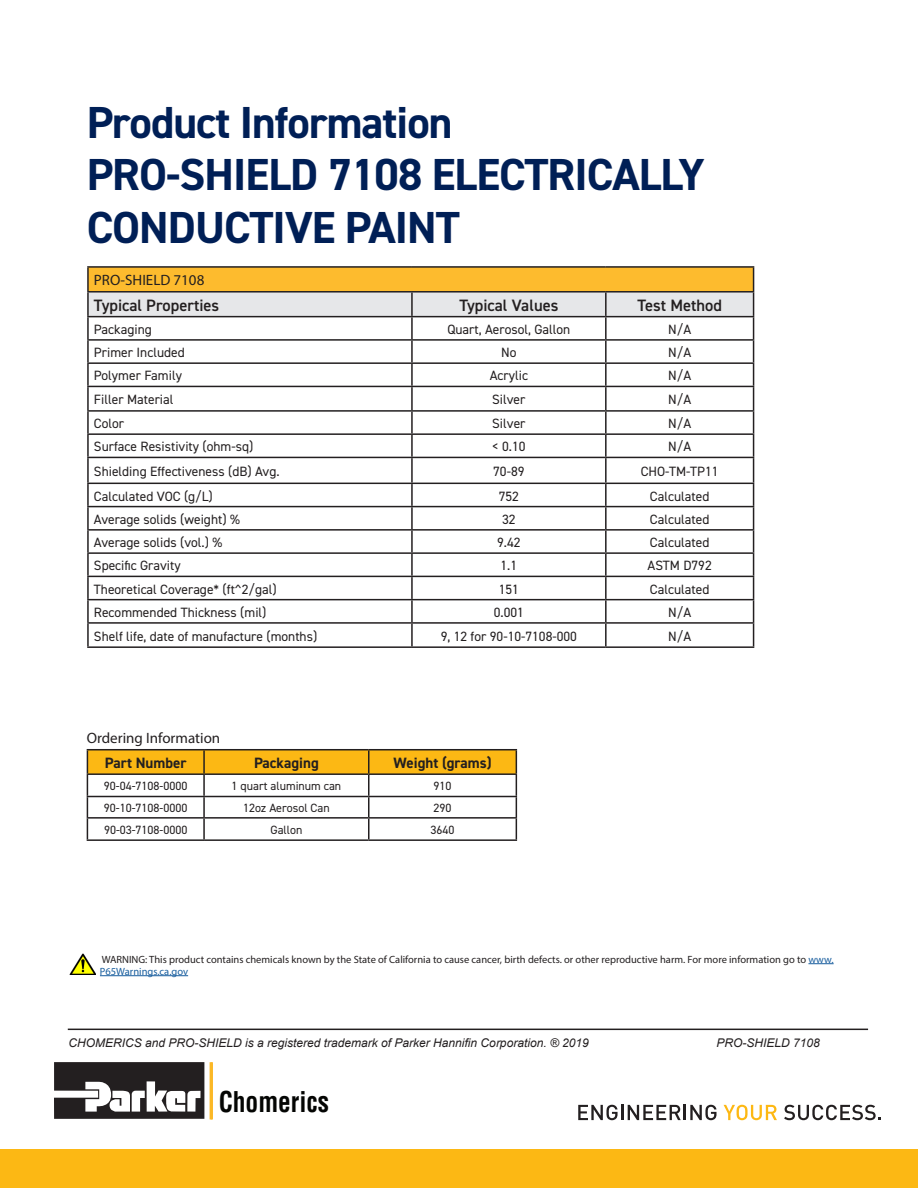
<style>
.page{position:relative;width:918px;height:1188px;background:#fff}
.page>*{position:absolute;margin:0;border:0;box-sizing:border-box;transform-origin:0 0}
.t1{font:700 45px/52.5px "DIN2014";letter-spacing:-.02em;color:#001f56}
.t2{font:700 condensed 27.9px "Helvetica";color:#040503;scale:.91 1}
.CELL-CENTERED{font:600 16.5px "DIN2014";color:#231f20}
.t3{font:15px "Myriad Pro";color:#231f20}
.t4{font:700 15px "DIN2014";color:#231f20}
.CELL{font:13.5px "DIN2014";color:#231f20}
.CELL-CENTERED-2{font:13.5px "DIN2014";color:#231f20}
.TM{font:italic 12px "Arial";color:#231f20}
.t5{font:12px "DIN2014";color:#231f20}
.t6{font:12px "DIN2014";color:#211d1e}
.t7{font:10.5px/12px "Myriad Pro";color:#231f20}
.s1{color:#175d9e}
</style>
<div class="page">
<div style="left:0;top:1150px;width:918px;height:38px;background:#fcb814"></div>
<svg style="left:578px;top:1105px;width:139px;height:15px"></svg>
<svg style="left:724px;top:1105px;width:53px;height:15px"></svg>
<svg style="left:784px;top:1105px;width:97px;height:15px"></svg>
<svg style="left:54px;top:1062px;width:150px;height:57px"></svg>
<hr style="left:210px;top:1062px;width:3px;height:57px;background:#fbb826">
<hr style="left:68px;top:1029px;width:800px;height:1px;background:#231f20">
<hr style="left:87px;top:266px;width:325px;height:2px;background:#231f20">
<hr style="left:87px;top:268px;width:2px;height:23px;background:#231f20">
<hr style="left:412px;top:266px;width:194px;height:2px;background:#231f20">
<hr style="left:606px;top:266px;width:148px;height:2px;background:#231f20">
<hr style="left:87px;top:317px;width:2px;height:22px;background:#231f20">
<hr style="left:87px;top:339px;width:325px;height:2px;background:#231f20">
<hr style="left:87px;top:341px;width:2px;height:21px;background:#231f20">
<hr style="left:87px;top:362px;width:325px;height:2px;background:#231f20">
<hr style="left:87px;top:364px;width:2px;height:22px;background:#231f20">
<hr style="left:87px;top:386px;width:325px;height:1px;background:#231f20">
<hr style="left:87px;top:387px;width:2px;height:23px;background:#231f20">
<hr style="left:87px;top:410px;width:325px;height:2px;background:#231f20">
<hr style="left:87px;top:412px;width:2px;height:21px;background:#231f20">
<hr style="left:87px;top:433px;width:325px;height:2px;background:#231f20">
<hr style="left:87px;top:435px;width:2px;height:22px;background:#231f20">
<hr style="left:87px;top:457px;width:325px;height:1px;background:#231f20">
<hr style="left:87px;top:458px;width:2px;height:25px;background:#231f20">
<hr style="left:87px;top:483px;width:325px;height:1px;background:#231f20">
<hr style="left:87px;top:484px;width:2px;height:22px;background:#231f20">
<hr style="left:87px;top:506px;width:325px;height:1px;background:#231f20">
<hr style="left:87px;top:507px;width:2px;height:22px;background:#231f20">
<hr style="left:87px;top:529px;width:325px;height:2px;background:#231f20">
<hr style="left:87px;top:531px;width:2px;height:21px;background:#231f20">
<hr style="left:87px;top:552px;width:325px;height:2px;background:#231f20">
<hr style="left:87px;top:554px;width:2px;height:22px;background:#231f20">
<hr style="left:87px;top:576px;width:325px;height:1px;background:#231f20">
<hr style="left:87px;top:577px;width:2px;height:22px;background:#231f20">
<hr style="left:87px;top:599px;width:325px;height:1px;background:#231f20">
<hr style="left:87px;top:600px;width:2px;height:22px;background:#231f20">
<hr style="left:87px;top:622px;width:325px;height:2px;background:#231f20">
<hr style="left:87px;top:624px;width:2px;height:22px;background:#231f20">
<hr style="left:87px;top:646px;width:325px;height:2px;background:#231f20">
<hr style="left:412px;top:646px;width:194px;height:2px;background:#231f20">
<hr style="left:606px;top:646px;width:148px;height:2px;background:#231f20">
<hr style="left:87px;top:291px;width:325px;height:2px;background:#231f20">
<hr style="left:87px;top:293px;width:2px;height:23px;background:#231f20">
<svg style="left:88px;top:268px;width:666px;height:378px"></svg>
<hr style="left:87px;top:316px;width:325px;height:1px;background:#231f20">
<hr style="left:412px;top:316px;width:194px;height:1px;background:#231f20">
<hr style="left:606px;top:316px;width:148px;height:1px;background:#231f20">
<hr style="left:87px;top:749px;width:117px;height:1px;background:#231f20">
<hr style="left:204px;top:749px;width:165px;height:1px;background:#231f20">
<hr style="left:369px;top:749px;width:148px;height:1px;background:#231f20">
<hr style="left:87px;top:839px;width:117px;height:2px;background:#231f20">
<hr style="left:204px;top:839px;width:165px;height:2px;background:#231f20">
<hr style="left:369px;top:839px;width:148px;height:2px;background:#231f20">
<svg style="left:87px;top:750px;width:430px;height:89px"></svg>
<hr style="left:368px;top:750px;width:2px;height:23px;background:#231f20">
<hr style="left:204px;top:773px;width:165px;height:2px;background:#231f20">
<svg style="left:808px;top:963px;width:26px;height:1px"></svg>
<hr style="left:100px;top:975px;width:88px;height:1px;background:#175d9e">
<img style="left:69px;top:954px;width:27px;height:21px">
<p class="t1" style="left:87px;top:95px;width:620px">Product Information<br>PRO-SHIELD 7108 ELECTRICALLY<br>CONDUCTIVE PAINT</p>
<p class="t3" style="left:94px;top:271px;width:112px">PRO-SHIELD 7108</p>
<p class="CELL-CENTERED" style="left:94px;top:294px;width:127px">Typical Properties</p>
<p class="CELL-CENTERED" style="left:459px;top:294px;width:101px">Typical Values</p>
<p class="CELL-CENTERED" style="left:637px;top:294px;width:86px">Test Method</p>
<p class="CELL" style="left:94px;top:321px;width:59px">Packaging</p>
<p class="CELL-CENTERED-2" style="left:447px;top:321px;width:124px">Quart, Aerosol, Gallon</p>
<p class="CELL-CENTERED-2" style="left:668px;top:321px;width:24px">N/A</p>
<p class="CELL" style="left:94px;top:344px;width:92px">Primer Included</p>
<p class="CELL-CENTERED-2" style="left:501px;top:344px;width:17px">No</p>
<p class="CELL-CENTERED-2" style="left:668px;top:344px;width:24px">N/A</p>
<p class="CELL" style="left:94px;top:367px;width:90px">Polymer Family</p>
<p class="CELL-CENTERED-2" style="left:490px;top:367px;width:40px">Acrylic</p>
<p class="CELL-CENTERED-2" style="left:668px;top:367px;width:24px">N/A</p>
<p class="CELL" style="left:94px;top:391px;width:81px">Filler Material</p>
<p class="CELL-CENTERED-2" style="left:492px;top:391px;width:35px">Silver</p>
<p class="CELL-CENTERED-2" style="left:668px;top:391px;width:24px">N/A</p>
<p class="CELL" style="left:94px;top:415px;width:32px">Color</p>
<p class="CELL-CENTERED-2" style="left:492px;top:415px;width:35px">Silver</p>
<p class="CELL-CENTERED-2" style="left:668px;top:415px;width:24px">N/A</p>
<p class="CELL" style="left:94px;top:438px;width:161px">Surface Resistivity (ohm-sq)</p>
<p class="CELL-CENTERED-2" style="left:492px;top:438px;width:35px">&lt; 0.10</p>
<p class="CELL-CENTERED-2" style="left:668px;top:438px;width:24px">N/A</p>
<p class="CELL" style="left:94px;top:463px;width:187px">Shielding Effectiveness (dB) Avg.</p>
<p class="CELL-CENTERED-2" style="left:493px;top:463px;width:33px">70-89</p>
<p class="CELL-CENTERED-2" style="left:641px;top:463px;width:79px">CHO-TM-TP11</p>
<p class="CELL" style="left:94px;top:488px;width:120px">Calculated VOC (g/L)</p>
<p class="CELL-CENTERED-2" style="left:499px;top:488px;width:22px">752</p>
<p class="CELL-CENTERED-2" style="left:650px;top:488px;width:61px">Calculated</p>
<p class="CELL" style="left:94px;top:511px;width:147px">Average solids (weight) %</p>
<p class="CELL-CENTERED-2" style="left:502px;top:511px;width:15px">32</p>
<p class="CELL-CENTERED-2" style="left:650px;top:511px;width:61px">Calculated</p>
<p class="CELL" style="left:94px;top:534px;width:130px">Average solids (vol.) %</p>
<p class="CELL-CENTERED-2" style="left:497px;top:534px;width:25px">9.42</p>
<p class="CELL-CENTERED-2" style="left:650px;top:534px;width:61px">Calculated</p>
<p class="CELL" style="left:94px;top:557px;width:88px">Specific Gravity</p>
<p class="CELL-CENTERED-2" style="left:501px;top:557px;width:18px">1.1</p>
<p class="CELL-CENTERED-2" style="left:648px;top:557px;width:66px">ASTM D792</p>
<p class="CELL" style="left:94px;top:581px;width:184px">Theoretical Coverage* (ft^2/gal)</p>
<p class="CELL-CENTERED-2" style="left:499px;top:581px;width:22px">151</p>
<p class="CELL-CENTERED-2" style="left:650px;top:581px;width:61px">Calculated</p>
<p class="CELL" style="left:94px;top:604px;width:174px">Recommended Thickness (mil)</p>
<p class="CELL-CENTERED-2" style="left:494px;top:604px;width:32px">0.001</p>
<p class="CELL-CENTERED-2" style="left:668px;top:604px;width:24px">N/A</p>
<p class="CELL" style="left:94px;top:628px;width:225px">Shelf life, date of manufacture (months)</p>
<p class="CELL-CENTERED-2" style="left:441px;top:628px;width:138px">9, 12 for 90-10-7108-000</p>
<p class="CELL-CENTERED-2" style="left:668px;top:628px;width:24px">N/A</p>
<p class="t3" style="left:87px;top:729px;width:135px">Ordering Information</p>
<p class="t4" style="left:105px;top:753px;width:83px">Part Number</p>
<p class="t4" style="left:254px;top:753px;width:66px">Packaging</p>
<p class="t4" style="left:394px;top:753px;width:100px">Weight (grams)</p>
<p class="t6" style="left:104px;top:778px;width:85px">90-04-7108-0000</p>
<p class="t5" style="left:232px;top:778px;width:111px">1 quart aluminum can</p>
<p class="t6" style="left:434px;top:778px;width:19px">910</p>
<p class="t5" style="left:104px;top:800px;width:85px">90-10-7108-0000</p>
<p class="t5" style="left:243px;top:800px;width:88px">12oz Aerosol Can</p>
<p class="t6" style="left:434px;top:800px;width:19px">290</p>
<p class="t5" style="left:104px;top:822px;width:85px">90-03-7108-0000</p>
<p class="t5" style="left:270px;top:822px;width:33px">Gallon</p>
<p class="t6" style="left:431px;top:822px;width:25px">3640</p>
<p class="t7" style="left:100px;top:953px;width:735px">WARNING: This product contains chemicals known by the State of California to cause cancer, birth defects. or other reproductive harm. For more information go to <span class="s1">www.<br>P65Warnings.ca.gov</span></p>
<p class="TM" style="left:69px;top:1035px;width:522px">CHOMERICS and PRO-SHIELD is a registered trademark of Parker Hannifin Corporation. ® 2019</p>
<p class="TM" style="left:717px;top:1035px;width:105px">PRO-SHIELD 7108</p>
<p class="t2" style="left:219px;top:1085px;width:123px">Chomerics</p>
</div>
